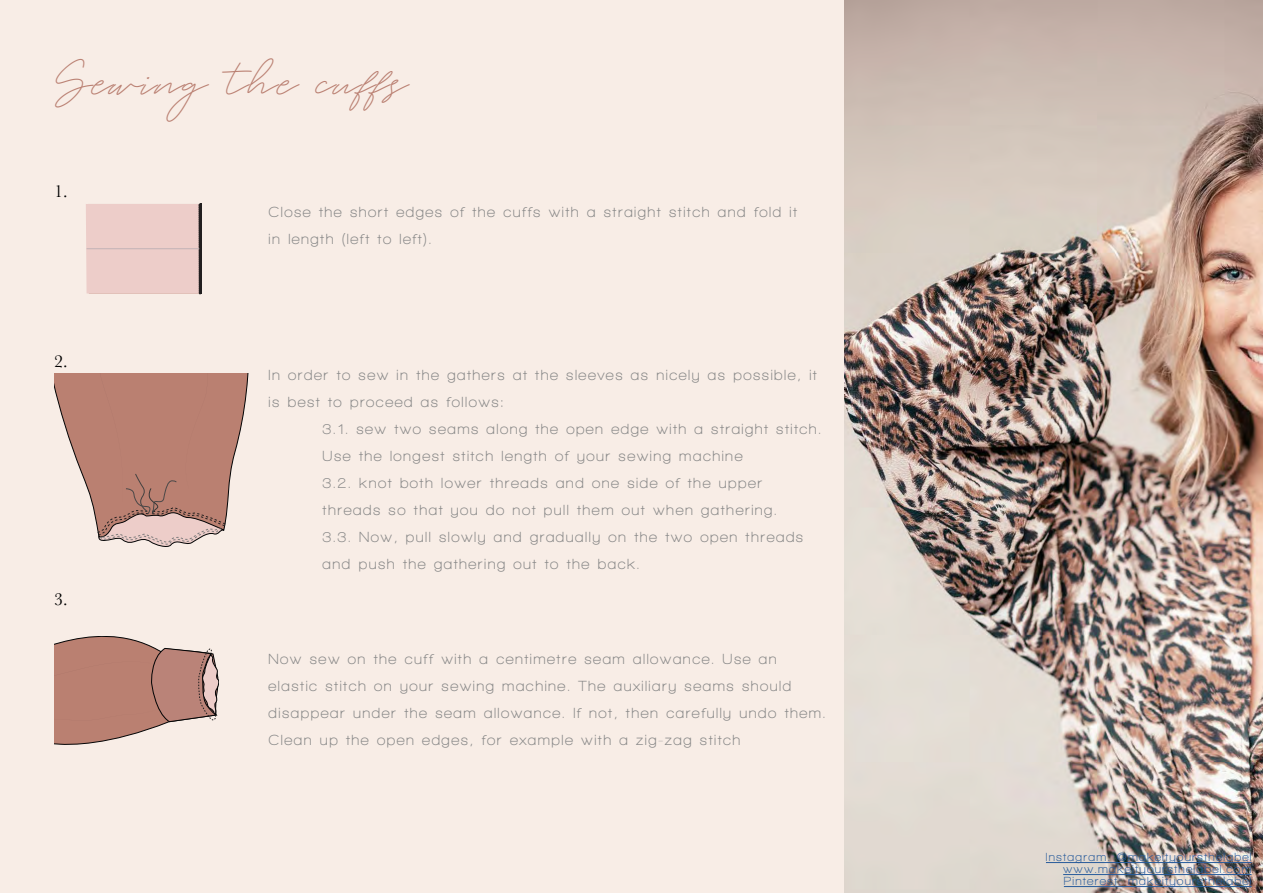
<style>
.page{position:relative;width:1263px;height:893px;background:#fff}
.page>*{position:absolute;margin:0;border:0;box-sizing:border-box;transform-origin:0 0}
.t1{font:36px "White Angelica";letter-spacing:.05em;color:#ba8072}
.t2{font:18px "Baskerville";color:#000}
.t3{font:700 15px/27px "Walkway";letter-spacing:.1em;color:#878787}
.t4{font:700 12px/12px "Walkway";letter-spacing:.1em;color:#275b9b;text-align:justify}
</style>
<div class="page">
<div style="left:0;top:0;width:844px;height:893px;background:#f8ede6"></div>
<img style="left:844px;top:0;width:419px;height:893px">
<svg style="left:54px;top:636px;width:165px;height:108px;background:#c09287"></svg>
<svg style="left:54px;top:373px;width:195px;height:174px;background:#c5998c"></svg>
<hr style="left:1046px;top:862px;width:205px;height:1px;background:#275b9b">
<hr style="left:1063px;top:874px;width:188px;height:1px;background:#275b9b">
<hr style="left:1064px;top:886px;width:187px;height:1px;background:#275b9b">
<svg style="left:86px;top:203px;width:116px;height:91px;background:#e8c9c5"></svg>
<hr style="left:87px;top:248px;width:112px;height:1px;background:#c1b2b6">
<h1 class="t1" style="left:54px;top:60px;width:356px">Sewingthe cuffs</h1>
<p class="t2" style="left:54px;top:179px;width:15px">1.</p>
<p class="t2" style="left:54px;top:350px;width:15px">2.</p>
<p class="t2" style="left:54px;top:588px;width:15px">3.</p>
<p class="t3" style="left:269px;top:198px;width:530px">Close the short edges of the cuffs with a straight stitch and fold it in length (left to left).</p>
<p class="t3" style="left:269px;top:361px;width:550px">In order to sew in the gathers at the sleeves as nicely as possible, it is best to proceed as follows:</p>
<p class="t3" style="left:323px;top:415px;width:500px">3.1. sew two seams along the open edge with a straight stitch.<br>Use the longest stitch length of your sewing machine<br>3.2. knot both lower threads and one side of the upper threads so that you do not pull them out when gathering.<br>3.3. Now, pull slowly and gradually on the two open threads and push the gathering out to the back.</p>
<p class="t3" style="left:269px;top:646px;width:559px">Now sew on the cuff with a centimetre seam allowance. Use an elastic stitch on your sewing machine. The auxiliary seams should disappear under the seam allowance. If not, then carefully undo them.<br>Clean up the open edges, for example with a zig-zag stitch</p>
<p class="t4" style="left:1063px;top:851px;width:190px;text-indent:-17px">Instagram: @makeityoursthelabel www.makeityoursthelabel.com Pinterest: makeityoursthelabel</p>
</div>
